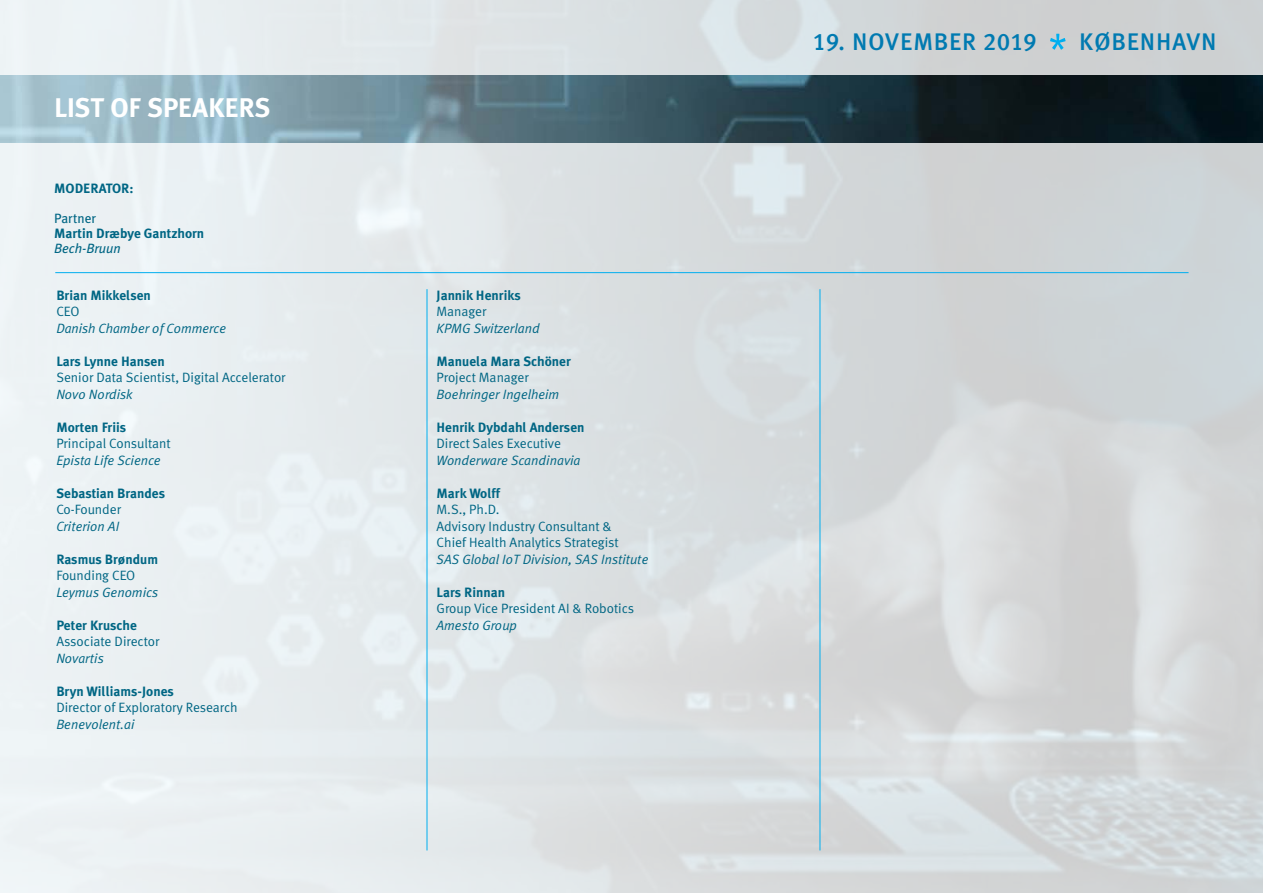
<style>
.page{position:relative;width:1263px;height:893px;background:#fff}
.page>*{position:absolute;margin:0;border:0;box-sizing:border-box;transform-origin:0 0}
.t1{font:700 27px "Meta Plus";letter-spacing:-.01em;color:#fff}
.t2{font:500 24px "Meta Plus";letter-spacing:.03em;color:#007ab1}
.t3{font:13.5px/16.5px "Meta Normal LF";color:#006684}
.t4{font:700 13.5px "Meta Plus";color:#006684}
.t5{font:italic 13.5px "Meta Plus Normal";color:#006684}
.t6{font:italic 13.5px "Meta Normal LF";color:#006684}
.t7{font:italic 13.5px "Meta Plus";color:#006684}
.t8{font:13.5px "Meta Plus";color:#006684}
.s1{font-family:"Meta Plus Medium Caps";font-weight:400}
</style>
<div class="page">
<img style="left:0;top:0;width:1263px;height:893px">
<img style="left:0;top:75px;width:1263px;height:67px">
<hr style="left:427px;top:289px;width:1px;height:561px;background:#00aeef">
<hr style="left:820px;top:289px;width:1px;height:561px;background:#00aeef">
<svg style="left:1032px;top:651px;width:231px;height:242px;background:#d2d6d7"></svg>
<svg style="left:1050px;top:34px;width:15px;height:16px"></svg>
<hr style="left:55px;top:272px;width:1133px;height:1px;background:#00aeef">
<h1 class="t1" style="left:54px;top:92px;width:218px">LIST OF SPEAKERS</h1>
<p class="t4" style="left:54px;top:180px;width:81px">MODERATOR:</p>
<p class="t8" style="left:54px;top:210px;width:44px">Partner</p>
<p class="t4" style="left:54px;top:225px;width:152px">Martin Dræbye Gantzhorn</p>
<p class="t7" style="left:54px;top:240px;width:68px">Bech-Bruun</p>
<p class="t4" style="left:56px;top:287px;width:96px">Brian Mikkelsen</p>
<p class="t3" style="left:56px;top:303px;width:25px">CEO</p>
<p class="t5" style="left:56px;top:320px;width:171px">Danish Chamber of Commerce</p>
<p class="t4" style="left:56px;top:353px;width:110px">Lars Lynne Hansen</p>
<p class="t3" style="left:56px;top:369px;width:231px">Senior Data Scientist, Digital Accelerator</p>
<p class="t5" style="left:56px;top:386px;width:78px">Novo Nordisk</p>
<p class="t4" style="left:56px;top:419px;width:71px">Morten Friis</p>
<p class="t3" style="left:56px;top:435px;width:116px">Principal Consultant</p>
<p class="t6" style="left:56px;top:452px;width:106px">Epista Life Science</p>
<p class="t4" style="left:56px;top:485px;width:110px">Sebastian Brandes</p>
<p class="t3" style="left:56px;top:501px;width:66px">Co-Founder</p>
<p class="t5" style="left:56px;top:518px;width:64px">Criterion AI</p>
<p class="t4" style="left:56px;top:551px;width:103px">Rasmus Brøndum</p>
<p class="t3" style="left:56px;top:567px;width:81px">Founding CEO</p>
<p class="t6" style="left:56px;top:584px;width:104px">Leymus Genomics</p>
<p class="t4" style="left:56px;top:617px;width:82px">Peter Krusche</p>
<p class="t3" style="left:56px;top:633px;width:105px">Associate Director</p>
<p class="t5" style="left:56px;top:650px;width:49px">Novartis</p>
<p class="t4" style="left:56px;top:683px;width:119px">Bryn Williams-Jones</p>
<p class="t3" style="left:56px;top:699px;width:183px">Director of Exploratory Research</p>
<p class="t5" style="left:56px;top:716px;width:80px">Benevolent.ai</p>
<p class="t4" style="left:437px;top:287px;width:86px">Jannik Henriks</p>
<p class="t3" style="left:437px;top:303px;width:51px">Manager</p>
<p class="t6" style="left:437px;top:320px;width:105px">KPMG Switzerland</p>
<p class="t4" style="left:437px;top:353px;width:136px">Manuela Mara Schöner</p>
<p class="t3" style="left:437px;top:369px;width:94px">Project Manager</p>
<p class="t5" style="left:437px;top:386px;width:124px">Boehringer Ingelheim</p>
<p class="t4" style="left:437px;top:419px;width:149px">Henrik Dybdahl Andersen</p>
<p class="t3" style="left:437px;top:435px;width:126px">Direct Sales Executive</p>
<p class="t6" style="left:437px;top:452px;width:146px">Wonderware Scandinavia</p>
<p class="t4" style="left:437px;top:485px;width:65px">Mark Wolff</p>
<p class="t3" style="left:437px;top:501px;width:184px">M.S., Ph.D.<br>Advisory Industry Consultant &amp;<br>Chief Health Analytics Strategist</p>
<p class="t5" style="left:437px;top:551px;width:213px">SAS Global IoT Division, SAS Institute</p>
<p class="t4" style="left:437px;top:584px;width:70px">Lars Rinnan</p>
<p class="t3" style="left:437px;top:600px;width:199px">Group Vice President AI &amp; Robotics</p>
<p class="t5" style="left:437px;top:617px;width:82px">Amesto Group</p>
<h2 class="t2" style="left:813px;top:27px;width:225px"><span class="s1">19</span>. NOVEMBER <span class="s1">2019</span></h2>
<h2 class="t2" style="left:1079px;top:27px;width:139px">KØBENHAVN</h2>
</div>
